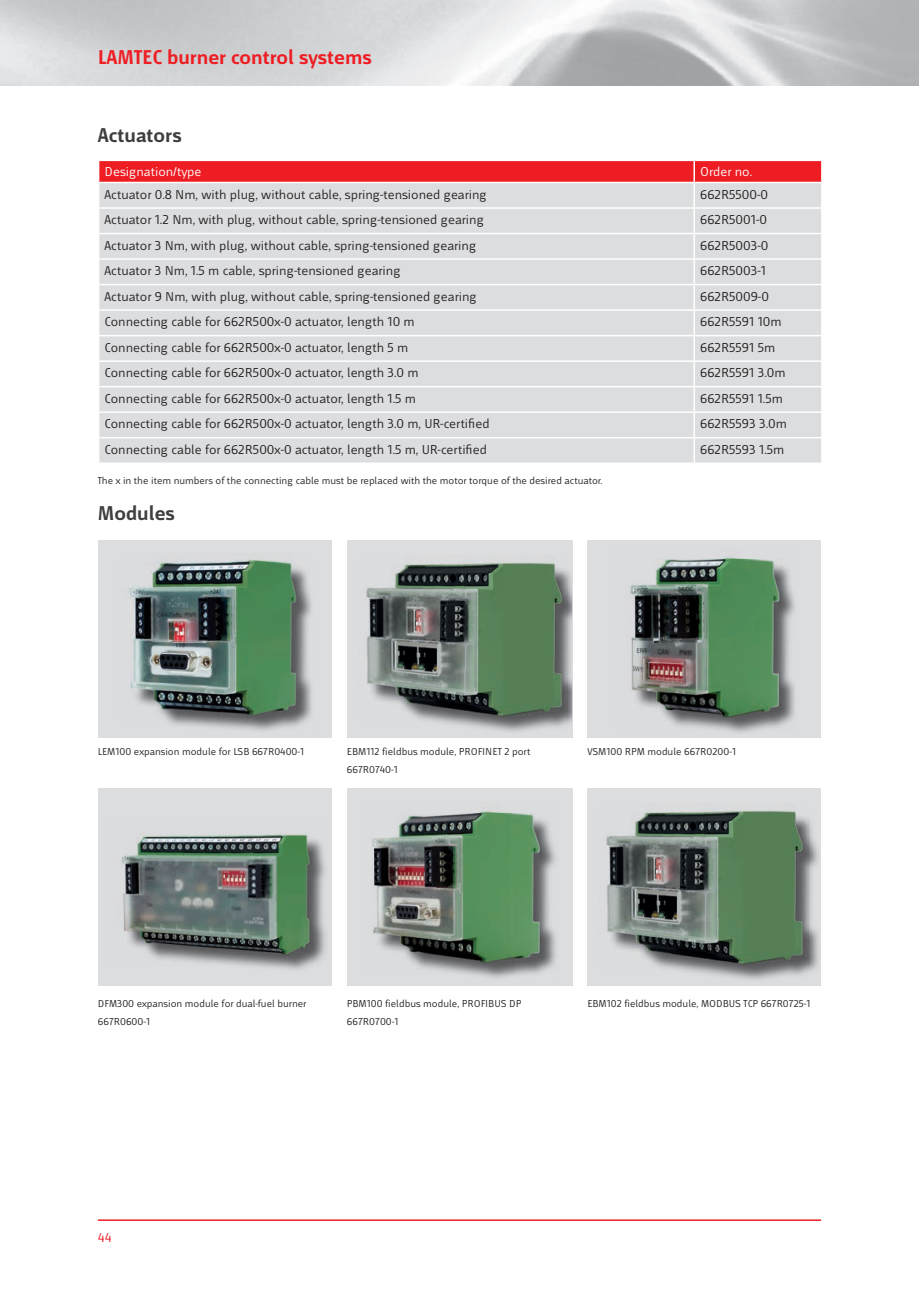
<style>
.page{position:relative;width:919px;height:1289px;background:#fff}
.page>*{position:absolute;margin:0;border:0;box-sizing:border-box;transform-origin:0 0}
.t1{font:700 21px "Mr Jones";color:#ee1d23}
.t2{font:700 21px "Mr Jones";color:#3e3e3f}
.t3{font:13.5px "Mr Jones";color:#231f20}
.t4{font:13.5px "Mr Jones";color:#fff}
.t5{font:13.5px "Mr Jones";color:#ee1d23}
.t6{font:10.5px/18px "Mr Jones";color:#231f20}
</style>
<div class="page">
<hr style="left:98px;top:1219px;width:723px;height:1px;background:#ee1d23">
<div style="left:99px;top:160px;width:595px;height:22px;background:#ee1d23"></div>
<div style="left:694px;top:160px;width:127px;height:22px;background:#ee1d23"></div>
<div style="left:99px;top:183px;width:722px;height:279px;background:#dcdddf"></div>
<hr style="left:98px;top:160px;width:596px;height:1px;background:#fff">
<hr style="left:694px;top:160px;width:128px;height:1px;background:#fff">
<hr style="left:693px;top:161px;width:2px;height:21px;background:#fff">
<hr style="left:693px;top:183px;width:2px;height:24px;background:#fff">
<hr style="left:98px;top:207px;width:596px;height:2px;background:#fff">
<hr style="left:694px;top:207px;width:128px;height:2px;background:#fff">
<hr style="left:693px;top:209px;width:2px;height:24px;background:#fff">
<hr style="left:98px;top:233px;width:596px;height:1px;background:#fff">
<hr style="left:694px;top:233px;width:128px;height:1px;background:#fff">
<hr style="left:693px;top:234px;width:2px;height:24px;background:#fff">
<hr style="left:98px;top:258px;width:596px;height:2px;background:#fff">
<hr style="left:694px;top:258px;width:128px;height:2px;background:#fff">
<hr style="left:693px;top:260px;width:2px;height:24px;background:#fff">
<hr style="left:98px;top:284px;width:596px;height:1px;background:#fff">
<hr style="left:694px;top:284px;width:128px;height:1px;background:#fff">
<hr style="left:693px;top:285px;width:2px;height:24px;background:#fff">
<hr style="left:98px;top:309px;width:596px;height:2px;background:#fff">
<hr style="left:694px;top:309px;width:128px;height:2px;background:#fff">
<hr style="left:693px;top:311px;width:2px;height:24px;background:#fff">
<hr style="left:98px;top:335px;width:596px;height:1px;background:#fff">
<hr style="left:694px;top:335px;width:128px;height:1px;background:#fff">
<hr style="left:693px;top:336px;width:2px;height:24px;background:#fff">
<hr style="left:98px;top:360px;width:596px;height:2px;background:#fff">
<hr style="left:694px;top:360px;width:128px;height:2px;background:#fff">
<hr style="left:693px;top:362px;width:2px;height:24px;background:#fff">
<hr style="left:98px;top:386px;width:596px;height:1px;background:#fff">
<hr style="left:694px;top:386px;width:128px;height:1px;background:#fff">
<hr style="left:693px;top:387px;width:2px;height:24px;background:#fff">
<hr style="left:98px;top:411px;width:596px;height:2px;background:#fff">
<hr style="left:694px;top:411px;width:128px;height:2px;background:#fff">
<hr style="left:693px;top:413px;width:2px;height:24px;background:#fff">
<hr style="left:98px;top:437px;width:596px;height:1px;background:#fff">
<hr style="left:694px;top:437px;width:128px;height:1px;background:#fff">
<hr style="left:693px;top:438px;width:2px;height:24px;background:#fff">
<svg style="left:821px;top:161px;width:1px;height:21px"></svg>
<div style="left:347px;top:788px;width:225px;height:198px;background:#dcdddf"></div>
<img style="left:372px;top:807px;width:138px;height:37px">
<img style="left:372px;top:844px;width:3px;height:90px">
<img style="left:375px;top:813px;width:183px;height:160px">
<div style="left:587px;top:540px;width:234px;height:198px;background:#dcdddf"></div>
<img style="left:630px;top:556px;width:118px;height:37px">
<img style="left:631px;top:593px;width:2px;height:98px">
<img style="left:633px;top:559px;width:160px;height:171px">
<div style="left:587px;top:788px;width:234px;height:198px;background:#dcdddf"></div>
<img style="left:689px;top:819px;width:129px;height:161px">
<img style="left:606px;top:810px;width:190px;height:35px">
<img style="left:606px;top:845px;width:3px;height:87px">
<img style="left:609px;top:813px;width:199px;height:158px">
<div style="left:347px;top:540px;width:225px;height:198px;background:#dcdddf"></div>
<img style="left:448px;top:571px;width:124px;height:161px">
<img style="left:366px;top:562px;width:189px;height:35px">
<img style="left:366px;top:597px;width:3px;height:87px">
<img style="left:369px;top:565px;width:198px;height:158px">
<div style="left:98px;top:540px;width:233px;height:198px;background:#dcdddf"></div>
<img style="left:184px;top:593px;width:127px;height:138px">
<img style="left:129px;top:558px;width:152px;height:38px">
<img style="left:130px;top:596px;width:2px;height:92px">
<img style="left:132px;top:562px;width:177px;height:163px">
<div style="left:98px;top:788px;width:233px;height:198px;background:#dcdddf"></div>
<img style="left:119px;top:834px;width:190px;height:34px">
<img style="left:123px;top:893px;width:2px;height:38px">
<img style="left:125px;top:837px;width:201px;height:128px">
<h1 class="t1" style="left:98px;top:46px;width:275px">LAMTEC burner control systems</h1>
<h1 class="t2" style="left:98px;top:124px;width:85px">Actuators</h1>
<p class="t4" style="left:105px;top:165px;width:98px">Designation/type</p>
<p class="t4" style="left:700px;top:165px;width:53px">Order no.</p>
<p class="t3" style="left:105px;top:187px;width:384px">Actuator 0.8 Nm, with plug, without cable, spring-tensioned gearing</p>
<p class="t3" style="left:700px;top:187px;width:69px">662R5500-0</p>
<p class="t3" style="left:105px;top:212px;width:381px">Actuator 1.2 Nm, with plug, without cable, spring-tensioned gearing</p>
<p class="t3" style="left:700px;top:212px;width:68px">662R5001-0</p>
<p class="t3" style="left:105px;top:238px;width:373px">Actuator 3 Nm, with plug, without cable, spring-tensioned gearing</p>
<p class="t3" style="left:700px;top:238px;width:70px">662R5003-0</p>
<p class="t3" style="left:105px;top:263px;width:297px">Actuator 3 Nm, 1.5 m cable, spring-tensioned gearing</p>
<p class="t3" style="left:700px;top:263px;width:67px">662R5003-1</p>
<p class="t3" style="left:105px;top:289px;width:373px">Actuator 9 Nm, with plug, without cable, spring-tensioned gearing</p>
<p class="t3" style="left:700px;top:289px;width:70px">662R5009-0</p>
<p class="t3" style="left:105px;top:314px;width:311px">Connecting cable for 662R500x-0 actuator, length 10 m</p>
<p class="t3" style="left:700px;top:314px;width:83px">662R5591 10m</p>
<p class="t3" style="left:105px;top:340px;width:305px">Connecting cable for 662R500x-0 actuator, length 5 m</p>
<p class="t3" style="left:700px;top:340px;width:76px">662R5591 5m</p>
<p class="t3" style="left:105px;top:365px;width:315px">Connecting cable for 662R500x-0 actuator, length 3.0 m</p>
<p class="t3" style="left:700px;top:365px;width:87px">662R5591 3.0m</p>
<p class="t3" style="left:105px;top:391px;width:313px">Connecting cable for 662R500x-0 actuator, length 1.5 m</p>
<p class="t3" style="left:700px;top:391px;width:84px">662R5591 1.5m</p>
<p class="t3" style="left:105px;top:416px;width:386px">Connecting cable for 662R500x-0 actuator, length 3.0 m, UR-certified</p>
<p class="t3" style="left:700px;top:416px;width:88px">662R5593 3.0m</p>
<p class="t3" style="left:105px;top:442px;width:384px">Connecting cable for 662R500x-0 actuator, length 1.5 m, UR-certified</p>
<p class="t3" style="left:700px;top:442px;width:85px">662R5593 1.5m</p>
<p class="t6" style="left:98px;top:472px;width:506px">The x in the item numbers of the connecting cable must be replaced with the motor torque of the desired actuator.</p>
<h1 class="t2" style="left:98px;top:502px;width:79px">Modules</h1>
<p class="t6" style="left:98px;top:742px;width:208px">LEM100 expansion module for LSB 667R0400-1</p>
<p class="t6" style="left:347px;top:742px;width:185px">EBM112 fieldbus module, PROFINET 2 port<br>667R0740-1</p>
<p class="t6" style="left:587px;top:742px;width:150px">VSM100 RPM module 667R0200-1</p>
<p class="t6" style="left:98px;top:994px;width:210px">DFM300 expansion module for dual-fuel burner<br>667R0600-1</p>
<p class="t6" style="left:347px;top:994px;width:176px">PBM100 fieldbus module, PROFIBUS DP<br>667R0700-1</p>
<p class="t6" style="left:587px;top:994px;width:225px">EBM102 fieldbus module, MODBUS TCP 667R0725-1</p>
<p class="t5" style="left:98px;top:1230px;width:15px">44</p>
</div>
